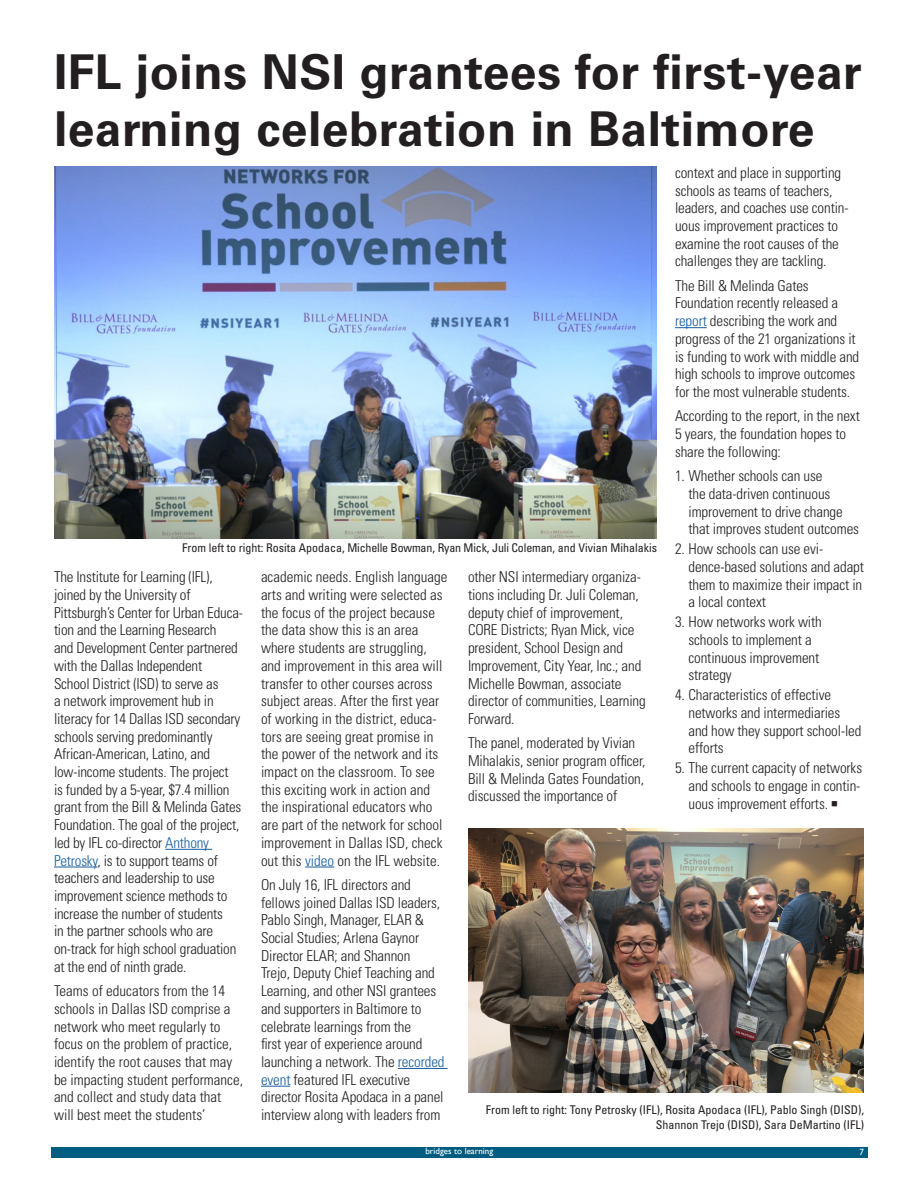
<style>
.page{position:relative;width:918px;height:1188px;background:#fff}
.page>*{position:absolute;margin:0;border:0;box-sizing:border-box;transform-origin:0 0}
.t1{font:700 48px/57.6px "Univers LT Std";letter-spacing:.01em;color:#231f20}
.body_copy{font:300 condensed 15px/17.7px "Univers LT Std";letter-spacing:-.01em;color:#231f20}
.t2{font:condensed 12px/14.4px "Univers LT Std";color:#231f20;text-align:right}
.t3{font:9px "Gill Sans";color:#fff}
.s1{color:#175d9e}
</style>
<div class="page">
<div style="left:51px;top:1147px;width:817px;height:11px;background:#005d80"></div>
<img style="left:468px;top:828px;width:396px;height:264px">
<hr style="left:165px;top:849px;width:47px;height:1px;background:#175d9e">
<hr style="left:54px;top:867px;width:44px;height:1px;background:#175d9e">
<svg style="left:305px;top:867px;width:29px;height:1px"></svg>
<hr style="left:398px;top:1068px;width:50px;height:1px;background:#175d9e">
<svg style="left:261px;top:1086px;width:29px;height:1px"></svg>
<img style="left:54px;top:167px;width:603px;height:371px">
<hr style="left:675px;top:327px;width:32px;height:1px;background:#175d9e">
<p class="t1" style="left:54px;top:43px;width:809px">IFL joins NSI grantees for first-year learning celebration in Baltimore</p>
<p class="body_copy" style="left:675px;top:164px;width:175px">context and place in supporting schools as teams of teachers, leaders, and coaches use contin&shy;uous improvement practices to examine the root causes of the challenges they are tackling.</p>
<p class="body_copy" style="left:675px;top:277px;width:186px">The Bill &amp; Melinda Gates<br>Foundation recently released a <span class="s1">report</span> describing the work and progress of the 21 organizations it is funding to work with middle and high schools to improve outcomes for the most vulnerable students.</p>
<p class="body_copy" style="left:675px;top:407px;width:186px">According to the report, in the next<br>5 years, the foundation hopes to share the following:</p>
<p class="body_copy" style="left:688px;top:467px;width:172px;text-indent:-14px">1. Whether schools can use<br>the data-driven continuous improvement to drive change that improves student outcomes</p>
<p class="body_copy" style="left:688px;top:540px;width:177px;text-indent:-14px">2. How schools can use evi&shy;dence-based solutions and adapt them to maximize their impact in a local context</p>
<p class="body_copy" style="left:688px;top:613px;width:135px;text-indent:-14px">3. How networks work with schools to implement a continuous improvement strategy</p>
<p class="body_copy" style="left:688px;top:686px;width:174px;text-indent:-14px">4. Characteristics of effective networks and intermediaries and how they support school-led efforts</p>
<p class="body_copy" style="left:688px;top:759px;width:175px;text-align:justify;text-indent:-14px">5. The current capacity of networks and schools to engage in contin&shy;uous improvement efforts. ■</p>
<p class="t2" style="left:182px;top:540px;width:476px">From left to right: Rosita Apodaca, Michelle Bowman, Ryan Mick, Juli Coleman, and Vivian Mihalakis</p>
<p class="body_copy" style="left:54px;top:568px;width:190px">The Institute for Learning (IFL), joined by the University of<br>Pittsburgh’s Center for Urban Educa&shy;tion and the Learning Research<br>and Development Center partnered with the Dallas Independent<br>School District (ISD) to serve as<br>a network improvement hub in literacy for 14 Dallas ISD secondary schools serving predominantly<br>African-American, Latino, and low-income students. The project<br>is funded by a 5-year, $7.4 million grant from the Bill &amp; Melinda Gates<br>Foundation. The goal of the project, led by IFL co-director <span class="s1">Anthony<br>Petrosky</span>, is to support teams of teachers and leadership to use improvement science methods to increase the number of students<br>in the partner schools who are on-track for high school graduation at the end of ninth grade.</p>
<p class="body_copy" style="left:54px;top:982px;width:191px">Teams of educators from the 14 schools in Dallas ISD comprise a network who meet regularly to focus on the problem of practice, identify the root causes that may be impacting student performance, and collect and study data that will best meet the students’</p>
<p class="body_copy" style="left:468px;top:568px;width:179px">other NSI intermediary organiza&shy;tions including Dr. Juli Coleman, deputy chief of improvement,<br>CORE Districts; Ryan Mick, vice president, School Design and<br>Improvement, City Year, Inc.; and<br>Michelle Bowman, associate director of communities, Learning<br>Forward.</p>
<p class="body_copy" style="left:468px;top:734px;width:179px">The panel, moderated by Vivian<br>Mihalakis, senior program officer,<br>Bill &amp; Melinda Gates Foundation, discussed the importance of</p>
<p class="body_copy" style="left:261px;top:568px;width:188px">academic needs. English language arts and writing were selected as the focus of the project because the data show this is an area where students are struggling, and improvement in this area will transfer to other courses across subject areas. After the first year of working in the district, educa&shy;tors are seeing great promise in the power of the network and its impact on the classroom. To see this exciting work in action and the inspirational educators who are part of the network for school improvement in Dallas ISD, check out this <span class="s1">video</span> on the IFL website.</p>
<p class="body_copy" style="left:261px;top:876px;width:185px">On July 16, IFL directors and fellows joined Dallas ISD leaders,<br>Pablo Singh, Manager, ELAR &amp;<br>Social Studies; Arlena Gaynor<br>Director ELAR; and Shannon<br>Trejo, Deputy Chief Teaching and<br>Learning, and other NSI grantees and supporters in Baltimore to celebrate learnings from the<br>first year of experience around launching a network. The <span class="s1">recorded event</span> featured IFL executive director Rosita Apodaca in a panel interview along with leaders from</p>
<p class="t2" style="left:486px;top:1103px;width:380px">From left to right: Tony Petrosky (IFL), Rosita Apodaca (IFL), Pablo Singh (DISD),<br>Shannon Trejo (DISD), Sara DeMartino (IFL)</p>
<p class="t3" style="left:425px;top:1146px;width:69px">bridges to learning</p>
<p class="t3" style="left:860px;top:1147px;width:6px">7</p>
</div>
